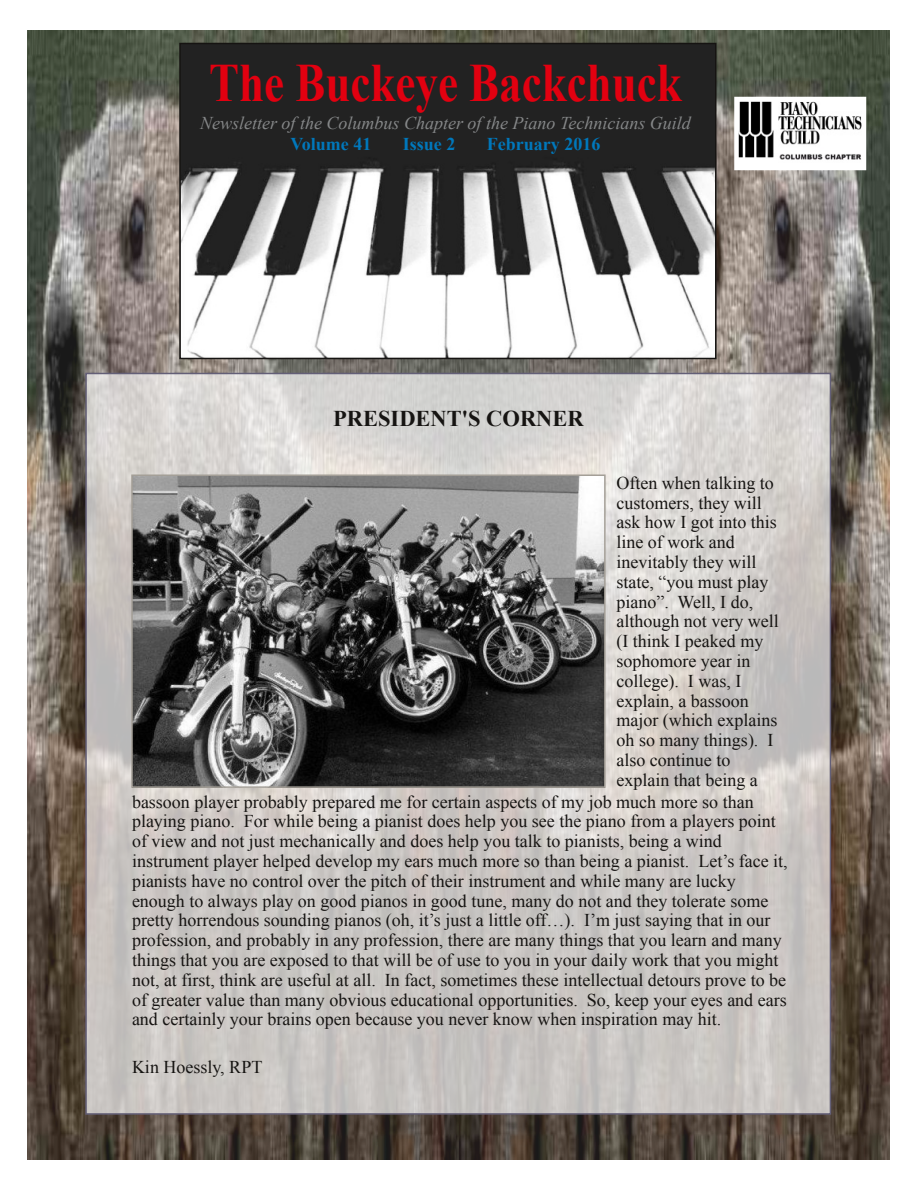
<style>
.page{position:relative;width:918px;height:1188px;background:#fff}
.page>*{position:absolute;margin:0;border:0;box-sizing:border-box;transform-origin:0 0}
.t1{font:700 54px "Times New Roman";color:#e20010;scale:.83 1}
.t2{font:700 22.5px "Times New Roman";color:#161412}
.t3{font:18px/19.8px "Times New Roman";color:#161412}
.t4{font:italic 18px "Times New Roman";color:#858788}
.t5{font:700 18px "Times New Roman";color:#0078bc}
</style>
<div class="page">
<img style="left:459px;top:30px;width:431px;height:1130px">
<img style="left:28px;top:30px;width:431px;height:1130px">
<div style="left:86px;top:374px;width:744px;height:740px;background:#fff;opacity:.7"></div>
<img style="left:182px;top:46px;width:532px;height:310px">
<div style="left:179px;top:43px;width:538px;height:316px;border:2px solid #161412"></div>
<div style="left:736px;top:99px;width:128px;height:69px;background:#fff"></div>
<img style="left:739px;top:102px;width:122px;height:58px">
<img style="left:134px;top:477px;width:469px;height:308px">
<div style="left:131px;top:474px;width:475px;height:314px;border:2px solid #a49f97"></div>
<h1 class="t1" style="left:209px;top:51px;width:571px">The Buckeye Backchuck</h1>
<p class="t4" style="left:200px;top:112px;width:492px">Newsletter of the Columbus Chapter of the Piano Technicians Guild</p>
<p class="t5" style="left:291px;top:133px;width:82px">Volume 41</p>
<p class="t5" style="left:403px;top:133px;width:54px">Issue 2</p>
<p class="t5" style="left:487px;top:133px;width:115px">February 2016</p>
<p class="t2" style="left:333px;top:405px;width:252px">PRESIDENT'S CORNER</p>
<p class="t3" style="left:616px;top:473px;width:164px">Often when talking to customers, they will ask how I got into this line of work and inevitably they will state, “you must play piano”. Well, I do, although not very well (I think I peaked my sophomore year in college). I was, I explain, a bassoon major (which explains oh so many things). I also continue to explain that being a</p>
<p class="t3" style="left:132px;top:791px;width:657px">bassoon player probably prepared me for certain aspects of my job much more so than playing piano. For while being a pianist does help you see the piano from a players point of view and not just mechanically and does help you talk to pianists, being a wind instrument player helped develop my ears much more so than being a pianist. Let’s face it, pianists have no control over the pitch of their instrument and while many are lucky enough to always play on good pianos in good tune, many do not and they tolerate some pretty horrendous sounding pianos (oh, it’s just a little off…). I’m just saying that in our profession, and probably in any profession, there are many things that you learn and many things that you are exposed to that will be of use to you in your daily work that you might not, at first, think are useful at all. In fact, sometimes these intellectual detours prove to be of greater value than many obvious educational opportunities. So, keep your eyes and ears and certainly your brains open because you never know when inspiration may hit.</p>
<p class="t3" style="left:132px;top:1057px;width:132px">Kin Hoessly, RPT</p>
</div>
